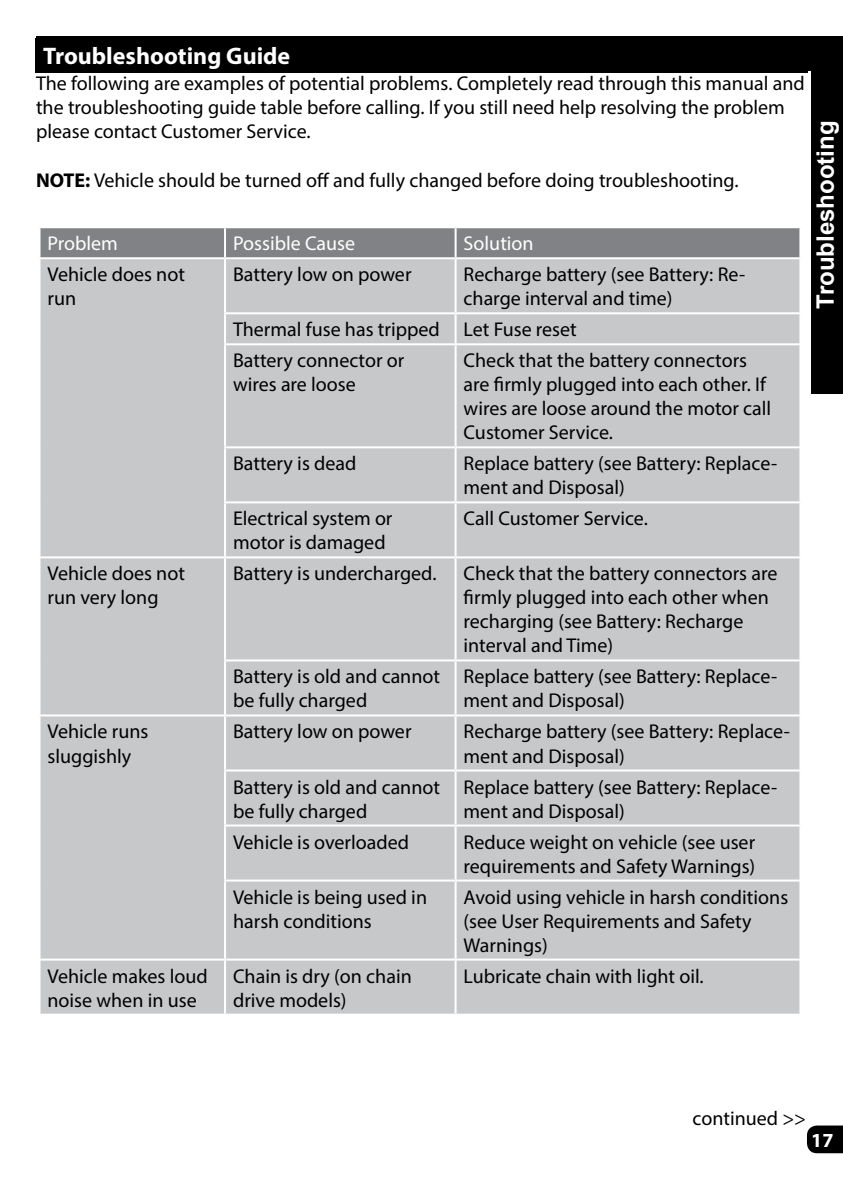
<style>
.page{position:relative;width:843px;height:1190px;background:#fff}
.page>*{position:absolute;margin:0;border:0;box-sizing:border-box;transform-origin:0 0}
.t1{font:700 24px "Myriad Pro";color:#fff}
.t2{font:700 24px "Arial";color:#fff}
.t3{font:20px/24px "Myriad Pro";color:#000}
.t4{font:20px "Myriad Pro";color:#fff}
.t5{font:700 20px "Myriad Pro";color:#fff}
.s1{font-weight:700}
</style>
<div class="page">
<div style="left:36px;top:36px;width:779px;height:34px;background:#000"></div>
<div style="left:810px;top:36px;width:32px;height:357px;background:#000"></div>
<svg style="left:807px;top:1125px;width:35px;height:28px"></svg>
<div style="left:35px;top:38px;width:773px;height:34px;background:#000"></div>
<div style="left:40px;top:228px;width:759px;height:29px;background:#808285"></div>
<div style="left:40px;top:259px;width:759px;height:754px;background:#c7c8ca"></div>
<hr style="left:224px;top:228px;width:2px;height:29px;background:#fff">
<hr style="left:454px;top:228px;width:2px;height:29px;background:#fff">
<hr style="left:224px;top:259px;width:2px;height:53px;background:#fff">
<hr style="left:454px;top:259px;width:2px;height:53px;background:#fff">
<hr style="left:224px;top:312px;width:231px;height:2px;background:#fff">
<hr style="left:224px;top:314px;width:2px;height:29px;background:#fff">
<hr style="left:455px;top:312px;width:346px;height:2px;background:#fff">
<hr style="left:454px;top:314px;width:2px;height:29px;background:#fff">
<hr style="left:224px;top:343px;width:231px;height:2px;background:#fff">
<hr style="left:224px;top:345px;width:2px;height:101px;background:#fff">
<hr style="left:455px;top:343px;width:346px;height:2px;background:#fff">
<hr style="left:454px;top:345px;width:2px;height:101px;background:#fff">
<hr style="left:224px;top:446px;width:231px;height:2px;background:#fff">
<hr style="left:224px;top:448px;width:2px;height:53px;background:#fff">
<hr style="left:455px;top:446px;width:346px;height:2px;background:#fff">
<hr style="left:454px;top:448px;width:2px;height:53px;background:#fff">
<hr style="left:224px;top:501px;width:231px;height:2px;background:#fff">
<hr style="left:224px;top:503px;width:2px;height:53px;background:#fff">
<hr style="left:455px;top:501px;width:346px;height:2px;background:#fff">
<hr style="left:454px;top:503px;width:2px;height:53px;background:#fff">
<hr style="left:38px;top:556px;width:187px;height:2px;background:#fff">
<hr style="left:225px;top:556px;width:230px;height:2px;background:#fff">
<hr style="left:224px;top:558px;width:2px;height:101px;background:#fff">
<hr style="left:455px;top:556px;width:346px;height:2px;background:#fff">
<hr style="left:454px;top:558px;width:2px;height:101px;background:#fff">
<hr style="left:224px;top:659px;width:231px;height:2px;background:#fff">
<hr style="left:224px;top:661px;width:2px;height:53px;background:#fff">
<hr style="left:455px;top:659px;width:346px;height:2px;background:#fff">
<hr style="left:454px;top:661px;width:2px;height:53px;background:#fff">
<hr style="left:38px;top:714px;width:187px;height:2px;background:#fff">
<hr style="left:38px;top:958px;width:187px;height:2px;background:#fff">
<hr style="left:225px;top:714px;width:230px;height:2px;background:#fff">
<hr style="left:224px;top:716px;width:2px;height:53px;background:#fff">
<hr style="left:455px;top:714px;width:346px;height:2px;background:#fff">
<hr style="left:454px;top:716px;width:2px;height:53px;background:#fff">
<hr style="left:224px;top:769px;width:231px;height:2px;background:#fff">
<hr style="left:224px;top:771px;width:2px;height:53px;background:#fff">
<hr style="left:455px;top:769px;width:346px;height:2px;background:#fff">
<hr style="left:454px;top:771px;width:2px;height:53px;background:#fff">
<hr style="left:224px;top:824px;width:231px;height:2px;background:#fff">
<hr style="left:224px;top:826px;width:2px;height:53px;background:#fff">
<hr style="left:455px;top:824px;width:346px;height:2px;background:#fff">
<hr style="left:454px;top:826px;width:2px;height:53px;background:#fff">
<hr style="left:224px;top:879px;width:231px;height:2px;background:#fff">
<hr style="left:224px;top:881px;width:2px;height:77px;background:#fff">
<hr style="left:455px;top:879px;width:346px;height:2px;background:#fff">
<hr style="left:454px;top:881px;width:2px;height:77px;background:#fff">
<hr style="left:225px;top:958px;width:230px;height:2px;background:#fff">
<hr style="left:224px;top:960px;width:2px;height:53px;background:#fff">
<hr style="left:455px;top:958px;width:346px;height:2px;background:#fff">
<hr style="left:454px;top:960px;width:2px;height:53px;background:#fff">
<p class="t1" style="left:43px;top:40px;width:248px">Troubleshooting Guide</p>
<p class="t3" style="left:36px;top:71px;width:770px">The following are examples of potential problems. Completely read through this manual and the troubleshooting guide table before calling. If you still need help resolving the problem please contact Customer Service.</p>
<p class="t3" style="left:36px;top:167px;width:704px"><span class="s1">NOTE:</span> Vehicle should be turned off and fully changed before doing troubleshooting.</p>
<p class="t4" style="left:47px;top:231px;width:72px">Problem</p>
<p class="t4" style="left:233px;top:231px;width:124px">Possible Cause</p>
<p class="t4" style="left:463px;top:231px;width:72px">Solution</p>
<p class="t3" style="left:47px;top:262px;width:139px">Vehicle does not run</p>
<p class="t3" style="left:233px;top:262px;width:180px">Battery low on power</p>
<p class="t3" style="left:463px;top:262px;width:283px">Recharge battery (see Battery: Re&shy;charge interval and time)</p>
<p class="t3" style="left:233px;top:314px;width:345px;line-height:31px">Thermal fuse has tripped Let Fuse reset<br>Battery connector or</p>
<p class="t3" style="left:233px;top:372px;width:124px">wires are loose</p>
<p class="t3" style="left:463px;top:348px;width:309px">Check that the battery connectors are firmly plugged into each other. If wires are loose around the motor call<br>Customer Service.</p>
<p class="t3" style="left:233px;top:451px;width:125px">Battery is dead</p>
<p class="t3" style="left:463px;top:451px;width:315px">Replace battery (see Battery: Replace&shy;ment and Disposal)</p>
<p class="t3" style="left:233px;top:506px;width:161px">Electrical system or motor is damaged</p>
<p class="t3" style="left:463px;top:506px;width:186px">Call Customer Service.</p>
<p class="t3" style="left:47px;top:561px;width:139px">Vehicle does not run very long</p>
<p class="t3" style="left:233px;top:561px;width:205px">Battery is undercharged.</p>
<p class="t3" style="left:463px;top:561px;width:315px">Check that the battery connectors are firmly plugged into each other when recharging (see Battery: Recharge interval and Time)</p>
<p class="t3" style="left:233px;top:664px;width:208px">Battery is old and cannot be fully charged</p>
<p class="t3" style="left:463px;top:664px;width:315px">Replace battery (see Battery: Replace&shy;ment and Disposal)</p>
<p class="t3" style="left:47px;top:719px;width:102px">Vehicle runs sluggishly</p>
<p class="t3" style="left:233px;top:719px;width:180px">Battery low on power</p>
<p class="t3" style="left:463px;top:719px;width:328px">Recharge battery (see Battery: Replace&shy;ment and Disposal)</p>
<p class="t3" style="left:233px;top:774px;width:208px">Battery is old and cannot be fully charged</p>
<p class="t3" style="left:463px;top:774px;width:315px">Replace battery (see Battery: Replace&shy;ment and Disposal)</p>
<p class="t3" style="left:233px;top:829px;width:177px">Vehicle is overloaded</p>
<p class="t3" style="left:463px;top:829px;width:293px">Reduce weight on vehicle (see user requirements and Safety Warnings)</p>
<p class="t3" style="left:233px;top:884px;width:195px">Vehicle is being used in harsh conditions</p>
<p class="t3" style="left:463px;top:884px;width:326px">Avoid using vehicle in harsh conditions (see User Requirements and Safety<br>Warnings)</p>
<p class="t3" style="left:47px;top:963px;width:162px">Vehicle makes loud noise when in use</p>
<p class="t3" style="left:233px;top:963px;width:180px">Chain is dry (on chain drive models)</p>
<p class="t3" style="left:463px;top:963px;width:241px">Lubricate chain with light oil.</p>
<p class="t2" style="left:809px;top:309px;width:190px;rotate:-90deg">Troubleshooting</p>
<p class="t3" style="left:692px;top:1105px;width:115px">continued &gt;&gt;</p>
<p class="t5" style="left:811px;top:1127px;width:24px">17</p>
</div>
